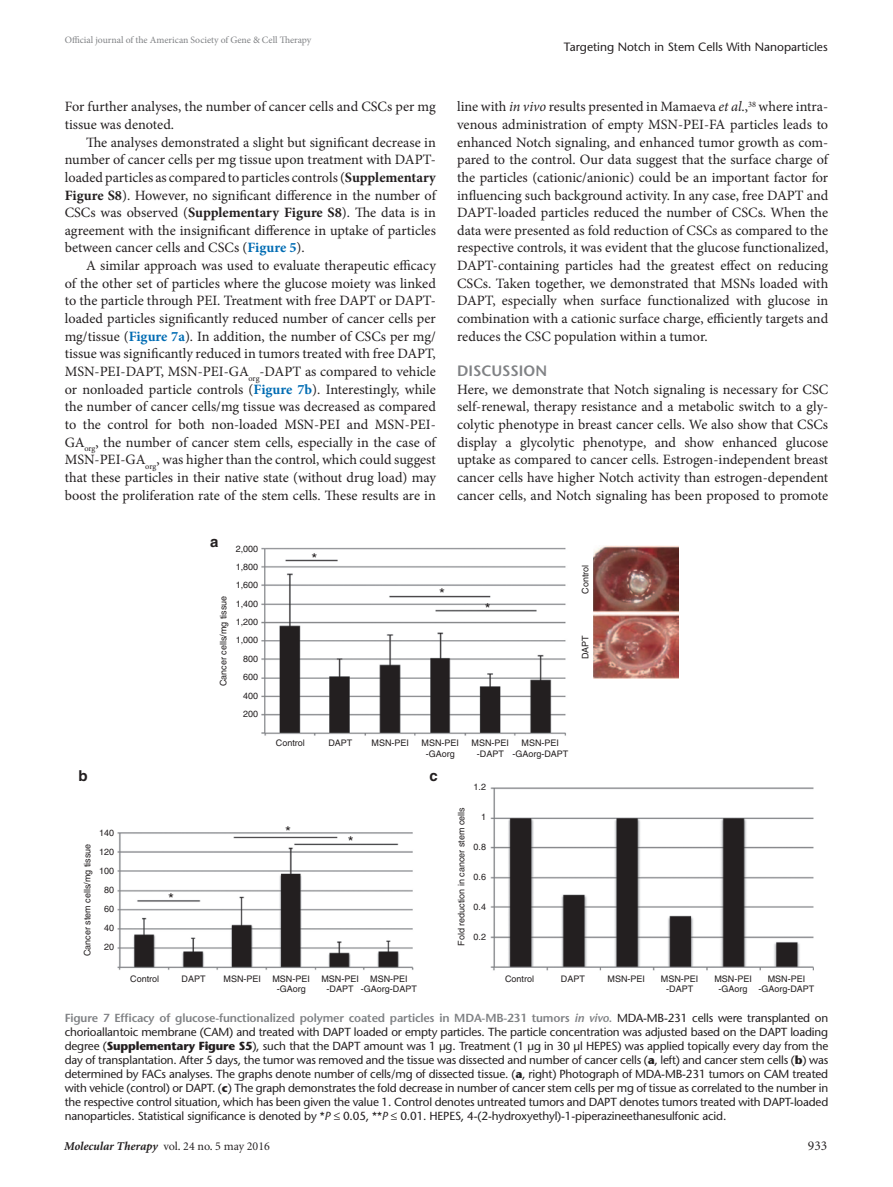
<style>
.page{position:relative;width:893px;height:1187px;background:#fff}
.page>*{position:absolute;margin:0;border:0;box-sizing:border-box;transform-origin:0 0}
.t1{font:600 15px "ITC Stone Sans";color:#808285}
.t2{font:15px "Helvetica";color:#231f20}
.t3{font:700 15px "Helvetica";color:#231f20}
.t4{font:14.25px/17.7px "Minion Pro";color:#231f20;text-align:justify}
.t5{font:13.5px "Minion";color:#231f20}
.t6{font:12px "Stone Sans";color:#231f20}
.t7{font:12px "Minion";color:#231f20}
.t8{font:11.7px/14.1px "Stone Sans";letter-spacing:-.015em;color:#231f20;text-align:justify}
.t9{font:600 11.7px "ITC Stone Sans";letter-spacing:-.015em;color:#808285}
.t10{font:9.75px "Minion Pro";color:#808285}
.t11{font:9px/10.8px "Helvetica";color:#231f20;text-align:center}
.s1{font-weight:700}
.s2{font-weight:700;color:#006cb3}
.s3{font-style:italic}
.s4{font-family:"Stone Sans";font-style:italic}
.s5{font-family:"Stone Sans";font-weight:400;color:#231f20}
.s6{font-weight:700;font-style:italic}
</style>
<div class="page">
<img style="left:593px;top:545px;width:86px;height:133px">
<img style="left:261px;top:547px;width:305px;height:189px">
<img style="left:117px;top:787px;width:697px;height:184px">
<p class="t10" style="left:65px;top:33px;width:248px">Official journal of the American Society of Gene &amp; Cell Therapy</p>
<p class="t6" style="left:564px;top:39px;width:265px">Targeting Notch in Stem Cells With Nanoparticles</p>
<p class="t4" style="left:65px;top:98px;width:373px">For further analyses, the number of cancer cells and CSCs per mg tissue was denoted.</p>
<p class="t4" style="left:65px;top:133px;width:373px;text-indent:21px">The analyses demonstrated a slight but significant decrease in number of cancer cells per mg tissue upon treatment with DAPT&shy;loaded particles as compared to particles controls (<span class="s1">Supplementary Figure S8</span>). However, no significant difference in the number of CSCs was observed (<span class="s1">Supplementary Figure S8</span>). The data is in agreement with the insignificant difference in uptake of particles between cancer cells and CSCs (<span class="s2">Figure 5</span>).</p>
<p class="t4" style="left:65px;top:257px;width:373px;text-indent:21px">A similar approach was used to evaluate therapeutic efficacy of the other set of particles where the glucose moiety was linked to the particle through PEI. Treatment with free DAPT or DAPT&shy;loaded particles significantly reduced number of cancer cells per mg/tissue (<span class="s2">Figure 7a</span>). In addition, the number of CSCs per mg/ tissue was significantly reduced in tumors treated with free DAPT, MSN-PEI-DAPT, MSN-PEI-GA<sub>org</sub>-DAPT as compared to vehicle or nonloaded particle controls (<span class="s2">Figure 7b</span>). Interestingly, while the number of cancer cells/mg tissue was decreased as compared to the control for both non-loaded MSN-PEI and MSN-PEI-GA<sub>org</sub>, the number of cancer stem cells, especially in the case of MSN-PEI-GA<sub>org</sub>, was higher than the control, which could suggest that these particles in their native state (without drug load) may boost the proliferation rate of the stem cells. These results are in</p>
<p class="t4" style="left:457px;top:98px;width:373px">line with <span class="s3">in vivo</span> results presented in Mamaeva <span class="s3">et al</span>.,<sup>38</sup> where intra&shy;venous administration of empty MSN-PEI-FA particles leads to enhanced Notch signaling, and enhanced tumor growth as com&shy;pared to the control. Our data suggest that the surface charge of the particles (cationic/anionic) could be an important factor for influencing such background activity. In any case, free DAPT and DAPT-loaded particles reduced the number of CSCs. When the data were presented as fold reduction of CSCs as compared to the respective controls, it was evident that the glucose functionalized, DAPT-containing particles had the greatest effect on reducing CSCs. Taken together, we demonstrated that MSNs loaded with DAPT, especially when surface functionalized with glucose in combination with a cationic surface charge, efficiently targets and reduces the CSC population within a tumor.</p>
<p class="t1" style="left:457px;top:362px;width:91px">DISCUSSION</p>
<p class="t4" style="left:457px;top:380px;width:373px">Here, we demonstrate that Notch signaling is necessary for CSC self-renewal, therapy resistance and a metabolic switch to a gly&shy;colytic phenotype in breast cancer cells. We also show that CSCs display a glycolytic phenotype, and show enhanced glucose uptake as compared to cancer cells. Estrogen-independent breast cancer cells have higher Notch activity than estrogen-dependent cancer cells, and Notch signaling has been proposed to promote</p>
<p class="t3" style="left:210px;top:532px;width:10px">a</p>
<p class="t11" style="left:236px;top:543px;width:24px">2,000</p>
<p class="t11" style="left:218px;top:686px;width:92px;rotate:-90deg">Cancer cells/mg tissue</p>
<p class="t11" style="left:236px;top:557px;width:24px;line-height:18.5px;text-align:justify">1,800<br>1,600<br>1,400<br>1,200</p>
<p class="t11" style="left:243px;top:631px;width:17px;line-height:18.5px;text-align:justify;text-indent:-8px">1,000<br>800<br>600<br>400<br>200</p>
<p class="t2" style="left:311px;top:550px;width:7px">*</p>
<p class="t2" style="left:439px;top:585px;width:7px">*</p>
<p class="t2" style="left:485px;top:600px;width:7px">*</p>
<p class="t11" style="left:580px;top:594px;width:31px;rotate:-90deg">Control</p>
<p class="t11" style="left:580px;top:659px;width:26px;rotate:-90deg">DAPT</p>
<p class="t11" style="left:276px;top:737px;width:31px">Control</p>
<p class="t11" style="left:328px;top:737px;width:26px">DAPT</p>
<p class="t11" style="left:372px;top:737px;width:39px">MSN-PEI</p>
<p class="t11" style="left:422px;top:737px;width:39px">MSN-PEI -GAorg</p>
<p class="t11" style="left:472px;top:737px;width:39px">MSN-PEI -DAPT</p>
<p class="t11" style="left:512px;top:737px;width:58px">MSN-PEI -GAorg-DAPT</p>
<p class="t3" style="left:79px;top:766px;width:11px">b</p>
<p class="t3" style="left:430px;top:766px;width:10px">c</p>
<p class="t11" style="left:99px;top:822px;width:17px;line-height:19px">140<br>120<br>100<br>80</p>
<p class="t11" style="left:82px;top:956px;width:114px;rotate:-90deg">Cancer stem cells/mg tissue</p>
<p class="t11" style="left:104px;top:899px;width:12px;line-height:19px;text-align:justify">60<br>40<br>20</p>
<p class="t2" style="left:168px;top:890px;width:7px">*</p>
<p class="t2" style="left:285px;top:823px;width:7px">*</p>
<p class="t2" style="left:348px;top:832px;width:7px">*</p>
<p class="t11" style="left:130px;top:972px;width:31px">Control</p>
<p class="t11" style="left:182px;top:972px;width:26px">DAPT</p>
<p class="t11" style="left:224px;top:972px;width:39px">MSN-PEI</p>
<p class="t11" style="left:272px;top:972px;width:39px">MSN-PEI -GAorg</p>
<p class="t11" style="left:321px;top:972px;width:39px">MSN-PEI -DAPT</p>
<p class="t11" style="left:361px;top:972px;width:58px">MSN-PEI -GAorg-DAPT</p>
<p class="t11" style="left:456px;top:945px;width:140px;rotate:-90deg">Fold reduction in cancer stem cells</p>
<p class="t11" style="left:474px;top:781px;width:14px">1.2</p>
<p class="t11" style="left:481px;top:811px;width:7px">1</p>
<p class="t11" style="left:474px;top:841px;width:14px">0.8</p>
<p class="t11" style="left:474px;top:871px;width:14px">0.6</p>
<p class="t11" style="left:474px;top:901px;width:14px">0.4</p>
<p class="t11" style="left:474px;top:931px;width:14px">0.2</p>
<p class="t11" style="left:505px;top:972px;width:31px">Control</p>
<p class="t11" style="left:561px;top:972px;width:26px">DAPT</p>
<p class="t11" style="left:608px;top:972px;width:39px">MSN-PEI</p>
<p class="t11" style="left:714px;top:972px;width:39px">MSN-PEI -GAorg</p>
<p class="t11" style="left:661px;top:972px;width:39px">MSN-PEI -DAPT</p>
<p class="t11" style="left:758px;top:972px;width:58px">MSN-PEI -GAorg-DAPT</p>
<p class="t9" style="left:65px;top:1010px;width:765px">Figure 7 Efficacy of glucose-functionalized polymer coated particles in MDA-MB-231 tumors <span class="s4">in vivo</span>. <span class="s5">MDA-MB-231 cells were transplanted on</span></p>
<p class="t8" style="left:65px;top:1024px;width:765px">chorioallantoic membrane (CAM) and treated with DAPT loaded or empty particles. The particle concentration was adjusted based on the DAPT loading degree (<span class="s1">Supplementary Figure S5</span>), such that the DAPT amount was 1 μg. Treatment (1 μg in 30 μl HEPES) was applied topically every day from the day of transplantation. After 5 days, the tumor was removed and the tissue was dissected and number of cancer cells (<span class="s1">a</span>, left) and cancer stem cells (<span class="s1">b</span>) was determined by FACs analyses. The graphs denote number of cells/mg of dissected tissue. (<span class="s1">a</span>, right) Photograph of MDA-MB-231 tumors on CAM treated with vehicle (control) or DAPT. (<span class="s1">c</span>) The graph demonstrates the fold decrease in number of cancer stem cells per mg of tissue as correlated to the number in the respective control situation, which has been given the value 1. Control denotes untreated tumors and DAPT denotes tumors treated with DAPT-loaded nanoparticles. Statistical significance is denoted by *<span class="s3">P</span> ≤ 0.05, **<span class="s3">P</span> ≤ 0.01. HEPES, 4-(2-hydroxyethyl)-1-piperazineethanesulfonic acid.</p>
<p class="t7" style="left:64px;top:1139px;width:208px"><span class="s6">Molecular Therapy</span> vol. 24 no. 5 may 2016</p>
<p class="t5" style="left:808px;top:1138px;width:21px">933</p>
</div>
